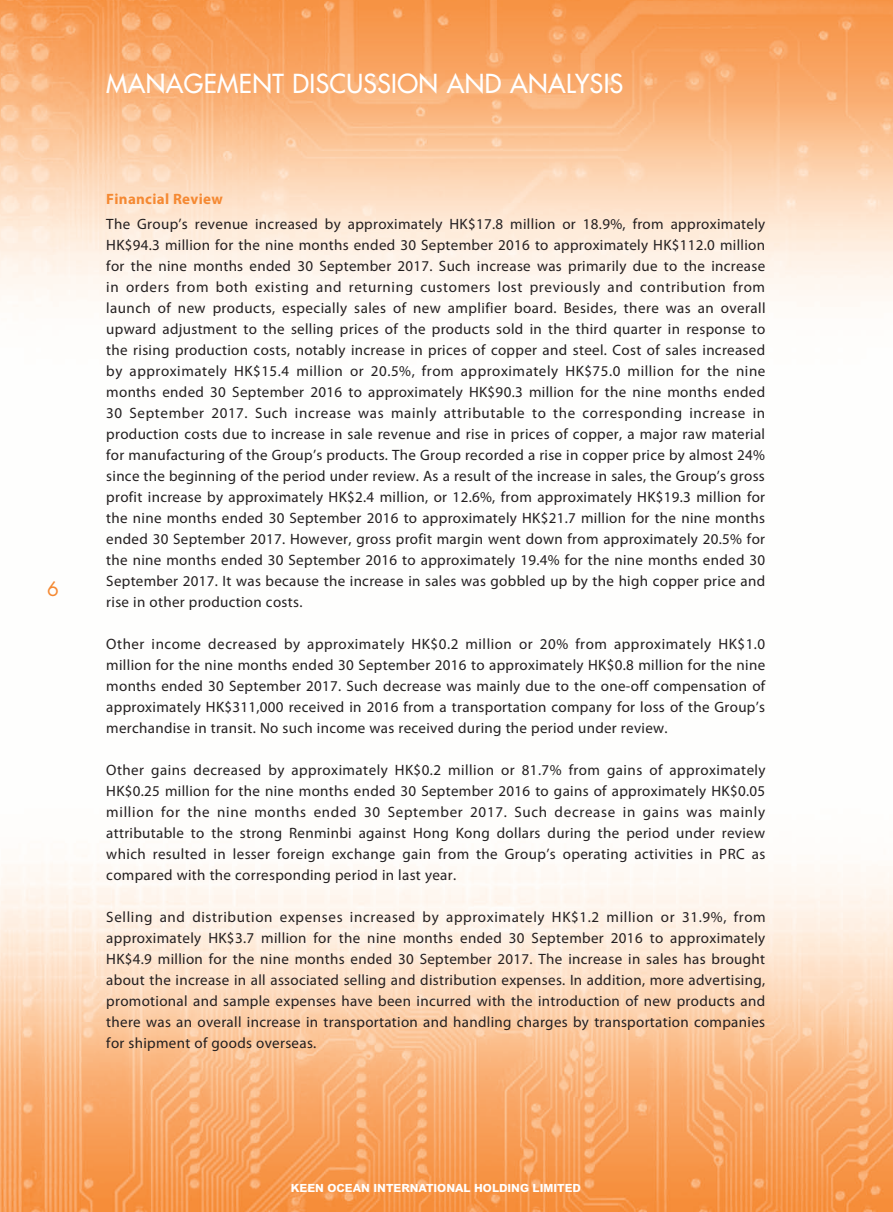
<style>
.page{position:relative;width:893px;height:1212px;background:#fff}
.page>*{position:absolute;margin:0;border:0;box-sizing:border-box;transform-origin:0 0}
.t1{font:500 25.5px "Futura Std";letter-spacing:.015em;color:#fff}
.t2{font:19.5px "Futura Std";color:#f58932}
.t3{font:15px/21px "Myriad Pro";letter-spacing:.02em;color:#231f20;text-align:justify}
.t4{font:700 15px "Myriad Pro";letter-spacing:.02em;color:#f58932}
.t5{font:800 11.25px "Arial MT Std";color:#fff}
</style>
<div class="page">
<img style="left:0;top:0;width:893px;height:1212px">
<h2 class="t2" style="left:47px;top:577px;width:13px">6</h2>
<h1 class="t1" style="left:106px;top:68px;width:519px">MANAGEMENT DISCUSSION AND ANALYSIS</h1>
<p class="t4" style="left:106px;top:189px;width:118px">Financial Review</p>
<p class="t3" style="left:106px;top:213px;width:661px">The Group’s revenue increased by approximately HK$17.8 million or 18.9%, from approximately HK$94.3 million for the nine months ended 30 September 2016 to approximately HK$112.0 million for the nine months ended 30 September 2017. Such increase was primarily due to the increase in orders from both existing and returning customers lost previously and contribution from launch of new products, especially sales of new amplifier board. Besides, there was an overall upward adjustment to the selling prices of the products sold in the third quarter in response to the rising production costs, notably increase in prices of copper and steel. Cost of sales increased by approximately HK$15.4 million or 20.5%, from approximately HK$75.0 million for the nine months ended 30 September 2016 to approximately HK$90.3 million for the nine months ended 30 September 2017. Such increase was mainly attributable to the corresponding increase in production costs due to increase in sale revenue and rise in prices of copper, a major raw material for manufacturing of the Group’s products. The Group recorded a rise in copper price by almost 24% since the beginning of the period under review. As a result of the increase in sales, the Group’s gross profit increase by approximately HK$2.4 million, or 12.6%, from approximately HK$19.3 million for the nine months ended 30 September 2016 to approximately HK$21.7 million for the nine months ended 30 September 2017. However, gross profit margin went down from approximately 20.5% for the nine months ended 30 September 2016 to approximately 19.4% for the nine months ended 30<br>September 2017. It was because the increase in sales was gobbled up by the high copper price and rise in other production costs.</p>
<p class="t3" style="left:106px;top:633px;width:660px">Other income decreased by approximately HK$0.2 million or 20% from approximately HK$1.0 million for the nine months ended 30 September 2016 to approximately HK$0.8 million for the nine months ended 30 September 2017. Such decrease was mainly due to the one-off compensation of approximately HK$311,000 received in 2016 from a transportation company for loss of the Group’s merchandise in transit. No such income was received during the period under review.</p>
<p class="t3" style="left:106px;top:759px;width:661px">Other gains decreased by approximately HK$0.2 million or 81.7% from gains of approximately HK$0.25 million for the nine months ended 30 September 2016 to gains of approximately HK$0.05 million for the nine months ended 30 September 2017. Such decrease in gains was mainly attributable to the strong Renminbi against Hong Kong dollars during the period under review which resulted in lesser foreign exchange gain from the Group’s operating activities in PRC as compared with the corresponding period in last year.</p>
<p class="t3" style="left:106px;top:906px;width:661px">Selling and distribution expenses increased by approximately HK$1.2 million or 31.9%, from approximately HK$3.7 million for the nine months ended 30 September 2016 to approximately HK$4.9 million for the nine months ended 30 September 2017. The increase in sales has brought about the increase in all associated selling and distribution expenses. In addition, more advertising, promotional and sample expenses have been incurred with the introduction of new products and there was an overall increase in transportation and handling charges by transportation companies for shipment of goods overseas.</p>
<p class="t5" style="left:291px;top:1181px;width:292px">KEEN OCEAN INTERNATIONAL HOLDING LIMITED</p>
</div>
